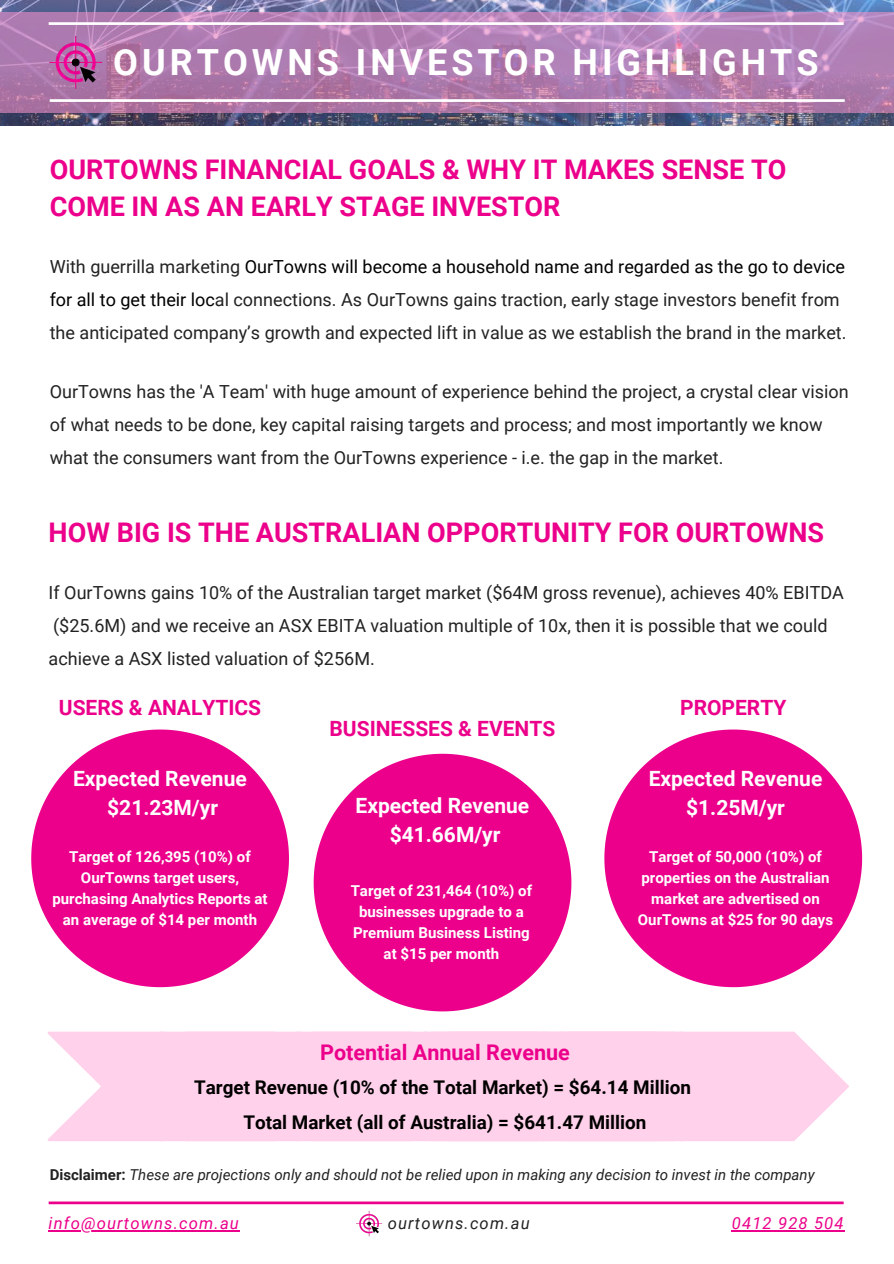
<style>
.page{position:relative;width:894px;height:1264px;background:#fff}
.page>*{position:absolute;margin:0;border:0;box-sizing:border-box;transform-origin:0 0}
.t1{font:700 36px "Roboto";letter-spacing:.11em;color:#fff}
.t2{font:700 27px/37.2px "Roboto";color:#ec008b}
.t3{font:700 21.6px "Roboto";color:#ec008b}
.t4{font:700 21px "Roboto";color:#fff}
.t5{font:700 21px "Roboto";color:#ec008b}
.t6{font:700 18.9px "Roboto";color:#000}
.t7{font:18px/32.7px "Roboto";color:#222}
.t8{font:italic 16.5px "Roboto";letter-spacing:.07em;color:#ec008b}
.t9{font:italic 16.5px "Roboto";letter-spacing:.07em;color:#222}
.t10{font:700 15px/21px "Roboto";color:#fff;text-align:center}
.t11{font:italic 15px "Roboto";color:#222}
.s1{color:#000}
.s2{font-weight:700;font-style:normal}
</style>
<div class="page">
<img style="left:0;top:0;width:893px;height:125px">
<svg style="left:0;top:12px;width:893px;height:101px;background:#b27eb1"></svg>
<img style="left:49px;top:35px;width:55px;height:55px">
<svg style="left:49px;top:1201px;width:794px;height:3px;background:#ef2c9f"></svg>
<img style="left:356px;top:1211px;width:26px;height:25px">
<svg style="left:50px;top:99px;width:794px;height:3px"></svg>
<svg style="left:49px;top:22px;width:794px;height:3px"></svg>
<svg style="left:31px;top:729px;width:258px;height:258px;fill:#ec008b"></svg>
<svg style="left:47px;top:1031px;width:802px;height:109px;background:#ffd4ec"></svg>
<hr style="left:731px;top:1230px;width:113px;height:1px;background:#ec008b">
<hr style="left:49px;top:1230px;width:191px;height:1px;background:#ec008b">
<svg style="left:313px;top:753px;width:258px;height:258px;fill:#ec008b"></svg>
<svg style="left:604px;top:729px;width:257px;height:258px;fill:#ec008b"></svg>
<p class="t1" style="left:113px;top:41px;width:706px">OURTOWNS INVESTOR HIGHLIGHTS</p>
<p class="t2" style="left:50px;top:151px;width:738px">OURTOWNS FINANCIAL GOALS &amp; WHY IT MAKES SENSE TO<br>COME IN AS AN EARLY STAGE INVESTOR</p>
<p class="t7" style="left:50px;top:250px;width:798px">With guerrilla marketing <span class="s1">OurTowns will become a household name and regarded as the go to device for all to get their loc</span>al connections. As OurTowns gains traction, early stage investors benefit from the anticipated company’s growth and expected lift in value as we establish the brand in the market.</p>
<p class="t7" style="left:50px;top:375px;width:800px">OurTowns has the 'A Team' with huge amount of experience behind the project, a crystal clear vision of what needs to be done, key capital raising targets and process; and most importantly we know what the consumers want from the OurTowns experience - i.e. the gap in the market.</p>
<p class="t2" style="left:49px;top:514px;width:776px">HOW BIG IS THE AUSTRALIAN OPPORTUNITY FOR OURTOWNS</p>
<p class="t7" style="left:49px;top:576px;width:796px">If OurTowns gains 10% of the Australian target market ($64M gross revenue), achieves 40% EBITDA ($25.6M) and we receive an ASX EBITA valuation multiple of 10x, then it is possible that we could achieve a ASX listed valuation of $256M.</p>
<p class="t5" style="left:59px;top:695px;width:204px">USERS &amp; ANALYTICS</p>
<p class="t5" style="left:680px;top:695px;width:108px">PROPERTY</p>
<p class="t5" style="left:329px;top:716px;width:227px">BUSINESSES &amp; EVENTS</p>
<p class="t4" style="left:73px;top:766px;width:175px">Expected Revenue</p>
<p class="t4" style="left:107px;top:795px;width:112px">$21.23M/yr</p>
<p class="t4" style="left:355px;top:793px;width:175px">Expected Revenue</p>
<p class="t4" style="left:389px;top:823px;width:112px">$41.66M/yr</p>
<p class="t10" style="left:52px;top:846px;width:216px">Target of 126,395 (10%) of<br>OurTowns target users, purchasing Analytics Reports at an average of $14 per month</p>
<p class="t10" style="left:350px;top:880px;width:183px">Target of 231,464 (10%) of businesses upgrade to a<br>Premium Business Listing at $15 per month</p>
<p class="t4" style="left:648px;top:766px;width:175px">Expected Revenue</p>
<p class="t4" style="left:686px;top:795px;width:100px">$1.25M/yr</p>
<p class="t10" style="left:637px;top:846px;width:196px">Target of 50,000 (10%) of properties on the Australian market are advertised on<br>OurTowns at $25 for 90 days</p>
<p class="t3" style="left:320px;top:1040px;width:251px">Potential Annual Revenue</p>
<p class="t6" style="left:194px;top:1076px;width:498px">Target Revenue (10% of the Total Market) = $64.14 Million</p>
<p class="t6" style="left:243px;top:1110px;width:404px">Total Market (all of Australia) = $641.47 Million</p>
<p class="t11" style="left:50px;top:1163px;width:766px"><span class="s2">Disclaimer:</span> These are projections only and should not be relied upon in making any decision to invest in the company</p>
<p class="t8" style="left:49px;top:1211px;width:192px">info@ourtowns.com.au</p>
<p class="t9" style="left:387px;top:1211px;width:143px">ourtowns.com.au</p>
<p class="t8" style="left:731px;top:1211px;width:113px">0412 928 504</p>
</div>
